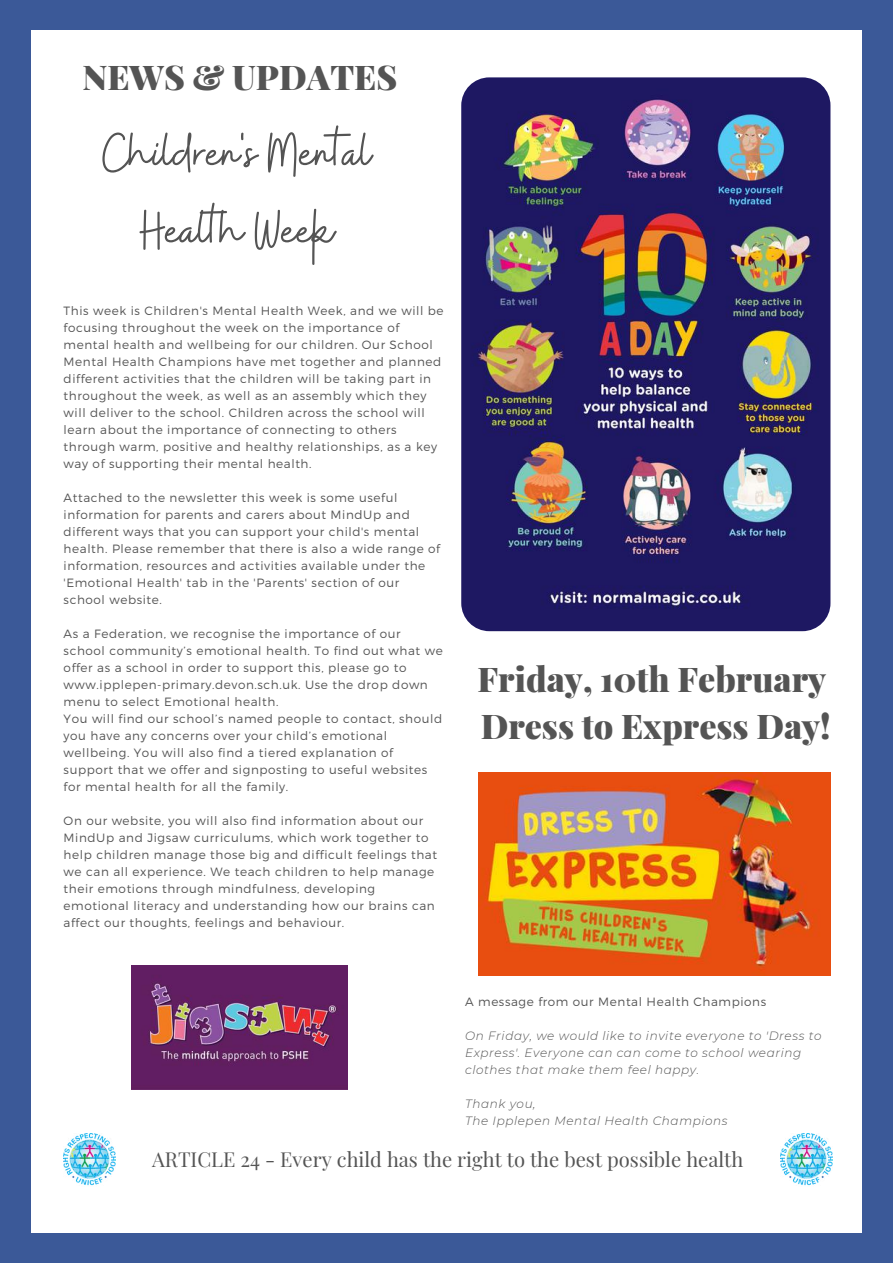
<style>
.page{position:relative;width:893px;height:1264px;background:#fff}
.page>*{position:absolute;margin:0;border:0;box-sizing:border-box;transform-origin:0 0}
.t1{font:55.65px/77.2px "Buffalo";color:#545454;text-align:center}
.t2{font:900 34.2px/47.1px "Playfair Display";color:#545454}
.t3{font:20.25px "Playfair Display";color:#545454}
.t4{font:300 12px/17px "Montserrat";letter-spacing:.05em;color:#545454}
.t5{font:italic 300 12px/17px "Montserrat";letter-spacing:.05em;color:#545454}
</style>
<div class="page">
<div style="left:0;top:0;width:892px;height:1262px;background:#3b5998"></div>
<div style="left:31px;top:30px;width:830px;height:1202px;background:#fff"></div>
<img style="left:64px;top:1133px;width:51px;height:53px">
<img style="left:780px;top:1133px;width:52px;height:53px">
<img style="left:461px;top:77px;width:369px;height:554px;border-radius:28px">
<img style="left:478px;top:772px;width:352px;height:203px">
<img style="left:132px;top:965px;width:216px;height:124px">
<h2 class="t2" style="left:82px;top:52px;width:316px">NEWS &amp; UPDATES</h2>
<h1 class="t1" style="left:102px;top:117px;width:270px">Children's Mental<br>Health Week</h1>
<p class="t4" style="left:64px;top:301px;width:381px">This week is Children's Mental Health Week, and we will be focusing throughout the week on the importance of mental health and wellbeing for our children. Our School Mental Health Champions have met together and planned different activities that the children will be taking part in throughout the week, as well as an assembly which they will deliver to the school. Children across the school will learn about the importance of connecting to others through warm, positive and healthy relationships, as a key way of supporting their mental health.</p>
<p class="t4" style="left:64px;top:488px;width:378px">Attached to the newsletter this week is some useful information for parents and carers about MindUp and different ways that you can support your child's mental health. Please remember that there is also a wide range of information, resources and activities available under the 'Emotional Health' tab in the 'Parents' section of our school website.</p>
<p class="t4" style="left:64px;top:624px;width:380px">As a Federation, we recognise the importance of our school community’s emotional health. To find out what we offer as a school in order to support this, please go to www.ipplepen-primary.devon.sch.uk. Use the drop down menu to select Emotional health.<br>You will find our school’s named people to contact, should you have any concerns over your child’s emotional wellbeing. You will also find a tiered explanation of support that we offer and signposting to useful websites for mental health for all the family.</p>
<p class="t4" style="left:64px;top:811px;width:375px">On our website, you will also find information about our MindUp and Jigsaw curriculums, which work together to help children manage those big and difficult feelings that we can all experience. We teach children to help manage their emotions through mindfulness, developing emotional literacy and understanding how our brains can affect our thoughts, feelings and behaviour.</p>
<h2 class="t2" style="left:477px;top:653px;width:354px">Friday, 10th February<br>Dress to Express Day!</h2>
<p class="t4" style="left:465px;top:992px;width:302px">A message from our Mental Health Champions</p>
<p class="t5" style="left:465px;top:1027px;width:358px">On Friday, we would like to invite everyone to 'Dress to<br>Express'. Everyone can can come to school wearing clothes that make them feel happy.</p>
<p class="t5" style="left:465px;top:1095px;width:264px">Thank you,<br>The Ipplepen Mental Health Champions</p>
<h3 class="t3" style="left:152px;top:1144px;width:592px">ARTICLE 24 - Every child has the right to the best possible health</h3>
</div>
